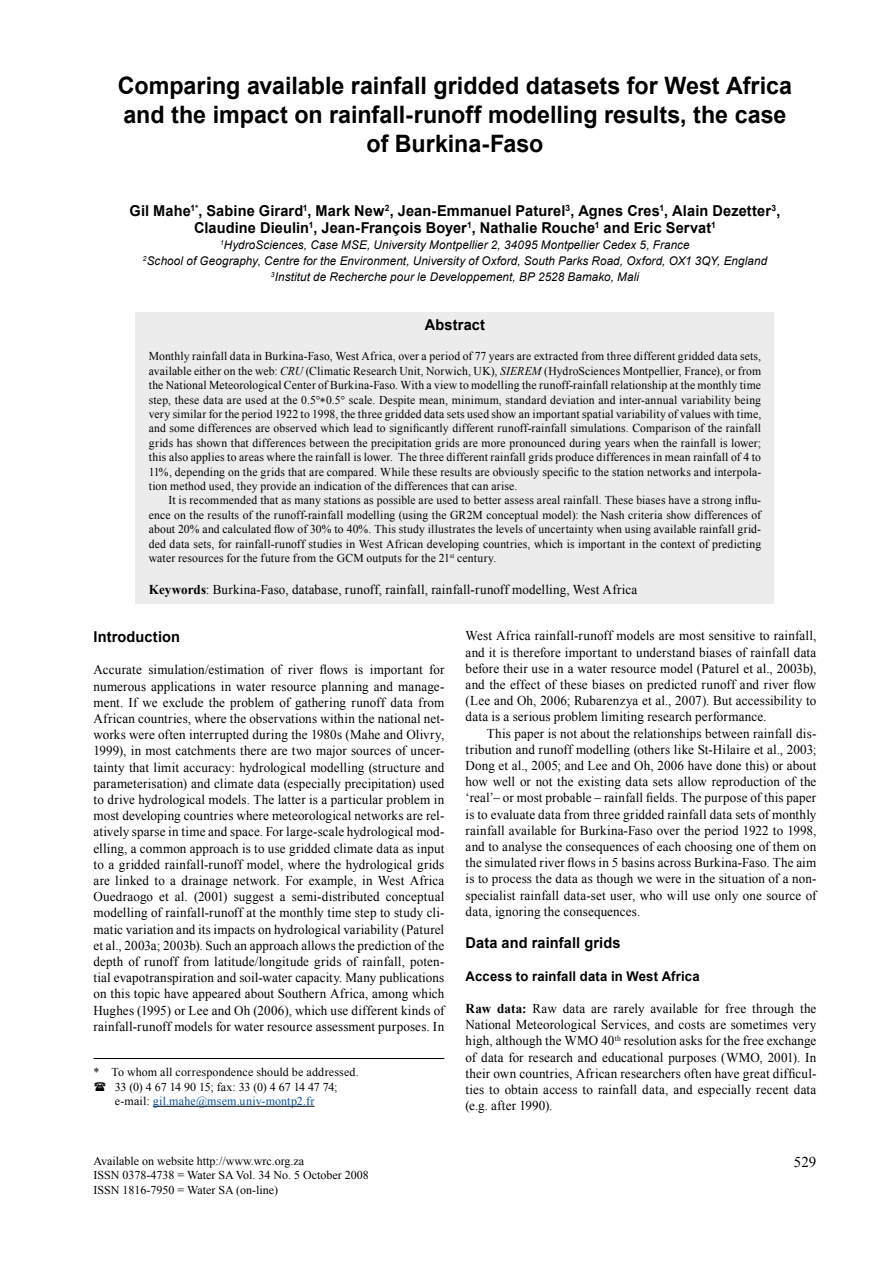
<style>
.page{position:relative;width:893px;height:1263px;background:#fff}
.page>*{position:absolute;margin:0;border:0;box-sizing:border-box;transform-origin:0 0}
.t1{font:700 24px/28.8px "Arial";color:#000;text-align:center}
.t2{font:700 15px/16.2px "Arial";letter-spacing:.01em;color:#000;text-align:center}
.t3{font:15px "Times New Roman";color:#000}
.t4{font:13.5px/16.2px "Times New Roman";letter-spacing:.01em;color:#000;text-align:justify}
.t5{font:700 13.5px "Arial";letter-spacing:.015em;color:#000}
.t6{font:12px/14.4px "Times New Roman";letter-spacing:.005em;color:#000}
.t7{font:italic 12px/16.2px "Arial";letter-spacing:.01em;color:#000;text-align:center}
.s1{font-style:italic}
.s2{font-weight:700}
.s3{color:#00519e}
</style>
<div class="page">
<hr style="left:153px;top:1106px;width:162px;height:1px;background:#000">
<hr style="left:94px;top:1058px;width:350px;height:1px;background:#000">
<div style="left:135px;top:313px;width:638px;height:291px;background:#ececed"></div>
<h1 class="t1" style="left:118px;top:72px;width:676px">Comparing available rainfall gridded datasets for West Africa and the impact on rainfall-runoff modelling results, the case of Burkina-Faso</h1>
<p class="t2" style="left:130px;top:204px;width:652px">Gil Mahe<sup>1*</sup>, Sabine Girard<sup>1</sup>, Mark New<sup>2</sup>, Jean-Emmanuel Paturel<sup>3</sup>, Agnes Cres<sup>1</sup>, Alain Dezetter<sup>3</sup>,<br>Claudine Dieulin<sup>1</sup>, Jean-François Boyer<sup>1</sup>, Nathalie Rouche<sup>1</sup> and Eric Servat<sup>1</sup></p>
<p class="t7" style="left:143px;top:237px;width:626px"><sup>1</sup>HydroSciences, Case MSE, University Montpellier 2, 34095 Montpellier Cedex 5, France<br><sup>2</sup>School of Geography, Centre for the Environment, University of Oxford, South Parks Road, Oxford, OX1 3QY, England<br><sup>3</sup>Institut de Recherche pour le Developpement, BP 2528 Bamako, Mali</p>
<p class="t2" style="left:425px;top:317px;width:62px">Abstract</p>
<p class="t6" style="left:149px;top:349px;width:614px;text-align:justify">Monthly rainfall data in Burkina-Faso, West Africa, over a period of 77 years are extracted from three different gridded data sets, available either on the web: <span class="s1">CRU</span> (Climatic Research Unit, Norwich, UK), <span class="s1">SIEREM</span> (HydroSciences Montpellier, France), or from the National Meteorological Center of Burkina-Faso. With a view to modelling the runoff-rainfall relationship at the monthly time step, these data are used at the 0.5 ∗0.5 scale. Despite mean, minimum, standard deviation and inter-annual variability being very similar for the period 1922 to 1998, the three gridded data sets used show an important spatial variability of values with time, and some differences are observed which lead to significantly different runoff-rainfall simulations. Comparison of the rainfall grids has shown that differences between the precipitation grids are more pronounced during years when the rainfall is lower; this also applies to areas where the rainfall is lower. The three different rainfall grids produce differences in mean rainfall of 4 to 11%, depending on the grids that are compared. While these results are obviously specific to the station networks and interpola&shy;tion method used, they provide an indication of the differences that can arise.</p>
<p class="t6" style="left:149px;top:493px;width:614px;text-align:justify;text-indent:20px">It is recommended that as many stations as possible are used to better assess areal rainfall. These biases have a strong influ&shy;ence on the results of the runoff-rainfall modelling (using the GR2M conceptual model): the Nash criteria show differences of about 20% and calculated flow of 30% to 40%. This study illustrates the levels of uncertainty when using available rainfall grid&shy;ded data sets, for rainfall-runoff studies in West African developing countries, which is important in the context of predicting water resources for the future from the GCM outputs for the 21<sup>st</sup> century.</p>
<p class="t4" style="left:149px;top:582px;width:490px"><span class="s2">Keywords</span>: Burkina-Faso, database, runoff, rainfall, rainfall-runoff modelling, West Africa</p>
<p class="t2" style="left:94px;top:629px;width:88px">Introduction</p>
<p class="t4" style="left:94px;top:661px;width:352px">Accurate simulation/estimation of river flows is important for numerous applications in water resource planning and manage&shy;ment. If we exclude the problem of gathering runoff data from African countries, where the observations within the national net&shy;works were often interrupted during the 1980s (Mahe and Olivry, 1999), in most catchments there are two major sources of uncer&shy;tainty that limit accuracy: hydrological modelling (structure and parameterisation) and climate data (especially precipitation) used to drive hydrological models. The latter is a particular problem in most developing countries where meteorological networks are rel&shy;atively sparse in time and space. For large-scale hydrological mod&shy;elling, a common approach is to use gridded climate data as input to a gridded rainfall-runoff model, where the hydrological grids are linked to a drainage network. For example, in West Africa Ouedraogo et al. (2001) suggest a semi-distributed conceptual modelling of rainfall-runoff at the monthly time step to study cli&shy;matic variation and its impacts on hydrological variability (Paturel et al., 2003a; 2003b). Such an approach allows the prediction of the depth of runoff from latitude/longitude grids of rainfall, poten&shy;tial evapotranspiration and soil-water capacity. Many publications on this topic have appeared about Southern Africa, among which Hughes (1995) or Lee and Oh (2006), which use different kinds of rainfall-runoff models for water resource assessment purposes. In</p>
<p class="t4" style="left:466px;top:628px;width:352px">West Africa rainfall-runoff models are most sensitive to rainfall, and it is therefore important to understand biases of rainfall data before their use in a water resource model (Paturel et al., 2003b), and the effect of these biases on predicted runoff and river flow (Lee and Oh, 2006; Rubarenzya et al., 2007). But accessibility to data is a serious problem limiting research performance.</p>
<p class="t4" style="left:466px;top:725px;width:352px;text-indent:21px">This paper is not about the relationships between rainfall dis&shy;tribution and runoff modelling (others like St-Hilaire et al., 2003; Dong et al., 2005; and Lee and Oh, 2006 have done this) or about how well or not the existing data sets allow reproduction of the ‘real’– or most probable – rainfall fields. The purpose of this paper is to evaluate data from three gridded rainfall data sets of monthly rainfall available for Burkina-Faso over the period 1922 to 1998, and to analyse the consequences of each choosing one of them on the simulated river flows in 5 basins across Burkina-Faso. The aim is to process the data as though we were in the situation of a non&shy;specialist rainfall data-set user, who will use only one source of data, ignoring the consequences.</p>
<p class="t2" style="left:466px;top:935px;width:157px">Data and rainfall grids</p>
<p class="t5" style="left:466px;top:967px;width:236px">Access to rainfall data in West Africa</p>
<p class="t4" style="left:466px;top:1000px;width:352px"><span class="s2">Raw data:</span> Raw data are rarely available for free through the National Meteorological Services, and costs are sometimes very high, although the WMO 40<sup>th</sup> resolution asks for the free exchange of data for research and educational purposes (WMO, 2001). In their own countries, African researchers often have great difficul&shy;ties to obtain access to rainfall data, and especially recent data (e.g. after 1990).</p>
<p class="t6" style="left:115px;top:1065px;width:245px;text-indent:-21px">* To whom all correspondence should be addressed.<br>33 (0) 4 67 14 90 15; fax: 33 (0) 4 67 14 47 74; e-mail: <span class="s3">gil.mahe@msem.univ-montp2.fr</span></p>
<p class="t6" style="left:94px;top:1153px;width:277px">Available on website http://www.wrc.org.za<br>ISSN 0378-4738 = Water SA Vol. 34 No. 5 October 2008<br>ISSN 1816-7950 = Water SA (on-line)</p>
<p class="t3" style="left:794px;top:1152px;width:24px">529</p>
</div>
